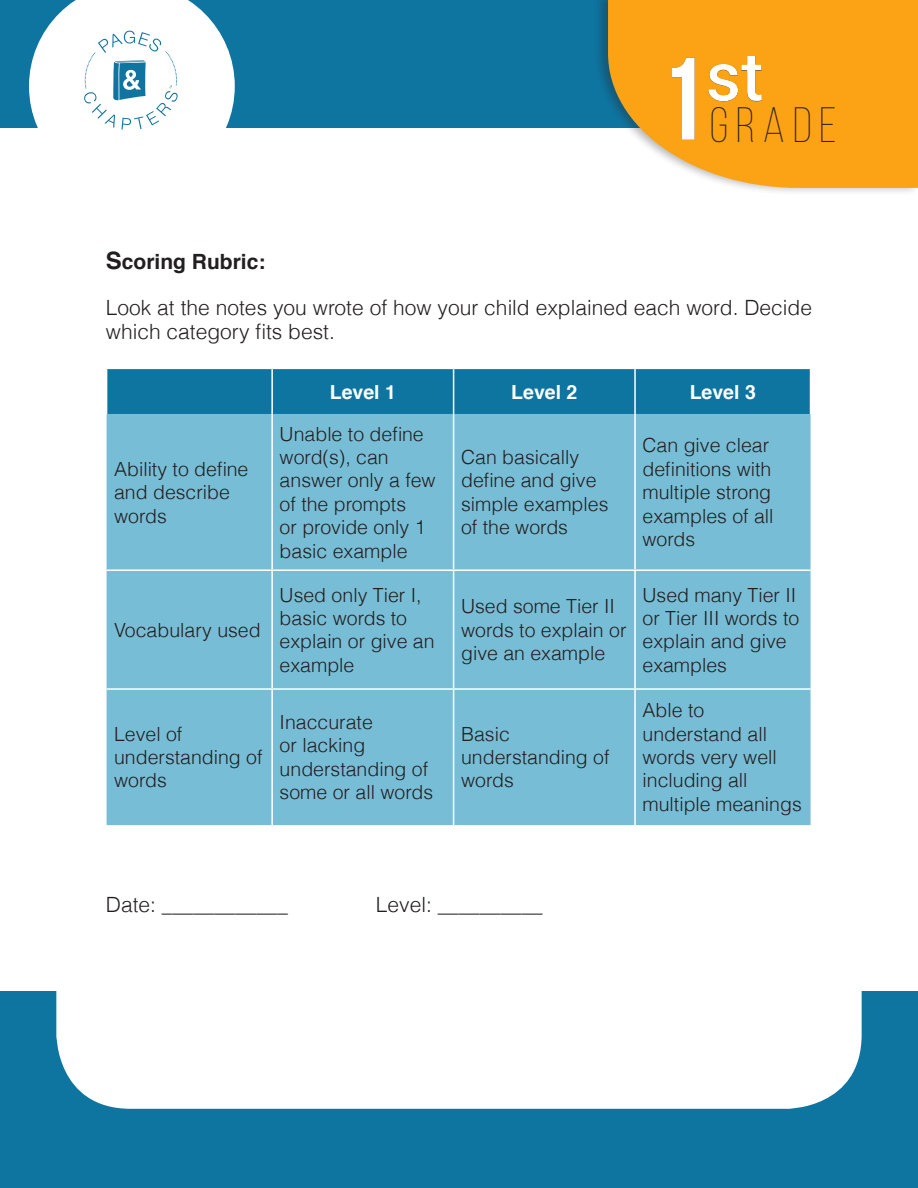
<style>
.page{position:relative;width:918px;height:1188px;background:#fff}
.page>*{position:absolute;margin:0;border:0;box-sizing:border-box;transform-origin:0 0}
.t1{font:500 68.25px "Roboto";color:#fff}
.t2{font:300 49.65px "Bebas Neue";letter-spacing:.16em;color:#231f20}
.t3{font:300 21px/23.1px "Helvetica";color:#231f20}
.t4{font:700 21px "Helvetica";color:#231f20}
.t5{font:300 19.5px/23.4px "Helvetica";color:#231f20}
.t6{font:700 19.5px "Helvetica";color:#fff}
.s1{font-family:"Bebas Neue";font-weight:700;font-size:117px}
.s2{font-size:24px}
</style>
<div class="page">
<div style="left:0;top:991px;width:918px;height:197px;background:#0e75a1"></div>
<div style="left:56px;top:302px;width:806px;height:807px;background:#fff;border-radius:74px"></div>
<div style="left:0;top:0;width:918px;height:127px;background:#0e75a1"></div>
<div style="left:593px;top:0;width:325px;height:196px;background:#231f20;opacity:.32"></div>
<svg style="left:608px;top:0;width:310px;height:188px;fill:#fca215"></svg>
<svg style="left:29px;top:0;width:206px;height:130px"></svg>
<div style="left:107px;top:369px;width:703px;height:45px;background:#0e75a1"></div>
<div style="left:107px;top:414px;width:704px;height:411px;background:#78bdd6"></div>
<hr style="left:271px;top:369px;width:2px;height:45px;background:#fff">
<hr style="left:453px;top:369px;width:1px;height:45px;background:#fff">
<hr style="left:634px;top:369px;width:2px;height:45px;background:#fff">
<hr style="left:271px;top:414px;width:2px;height:155px;background:#fff">
<hr style="left:453px;top:414px;width:1px;height:155px;background:#fff">
<hr style="left:634px;top:414px;width:2px;height:155px;background:#fff">
<hr style="left:107px;top:569px;width:165px;height:2px;background:#fff">
<hr style="left:272px;top:569px;width:182px;height:2px;background:#fff">
<hr style="left:271px;top:571px;width:2px;height:117px;background:#fff">
<hr style="left:454px;top:569px;width:181px;height:2px;background:#fff">
<hr style="left:453px;top:571px;width:1px;height:117px;background:#fff">
<hr style="left:635px;top:569px;width:176px;height:2px;background:#fff">
<hr style="left:634px;top:571px;width:2px;height:117px;background:#fff">
<hr style="left:107px;top:688px;width:165px;height:2px;background:#fff">
<hr style="left:272px;top:688px;width:182px;height:2px;background:#fff">
<hr style="left:271px;top:690px;width:2px;height:135px;background:#fff">
<hr style="left:454px;top:688px;width:181px;height:2px;background:#fff">
<hr style="left:453px;top:690px;width:1px;height:135px;background:#fff">
<hr style="left:635px;top:688px;width:176px;height:2px;background:#fff">
<hr style="left:634px;top:690px;width:2px;height:135px;background:#fff">
<div style="left:628px;top:29px;width:216px;height:131px;background:#fca215"></div>
<h1 class="t1" style="left:659px;top:29px;width:106px"><span class="s1">1</span>st</h1>
<p class="t2" style="left:710px;top:98px;width:129px">GRADE</p>
<p class="t4" style="left:106px;top:249px;width:161px"><span class="s2">S</span>coring Rubric:</p>
<p class="t3" style="left:106px;top:295px;width:708px">Look at the notes you wrote of how your child explained each word. Decide which category fits best.</p>
<p class="t5" style="left:114px;top:456px;width:136px">Ability to define and describe words</p>
<p class="t5" style="left:114px;top:617px;width:148px">Vocabulary used</p>
<p class="t6" style="left:330px;top:379px;width:68px">Level 1</p>
<p class="t6" style="left:511px;top:379px;width:68px">Level 2</p>
<p class="t6" style="left:690px;top:379px;width:68px">Level 3</p>
<p class="t5" style="left:280px;top:421px;width:158px">Unable to define word(s), can answer only a few of the prompts<br>or provide only 1 basic example</p>
<p class="t5" style="left:461px;top:444px;width:149px">Can basically define and give simple examples of the words</p>
<p class="t5" style="left:643px;top:433px;width:133px">Can give clear definitions with multiple strong examples of all words</p>
<p class="t5" style="left:280px;top:582px;width:156px">Used only Tier I, basic words to explain or give an example</p>
<p class="t5" style="left:461px;top:594px;width:167px">Used some Tier II words to explain or give an example</p>
<p class="t5" style="left:643px;top:582px;width:158px">Used many Tier II or Tier III words to explain and give examples</p>
<p class="t5" style="left:114px;top:721px;width:150px">Level of understanding of words</p>
<p class="t5" style="left:280px;top:709px;width:155px">Inaccurate<br>or lacking understanding of some or all words</p>
<p class="t5" style="left:461px;top:721px;width:150px">Basic understanding of words</p>
<p class="t3" style="left:106px;top:892px;width:184px">Date: ____________</p>
<p class="t3" style="left:376px;top:892px;width:168px">Level: __________</p>
<p class="t5" style="left:643px;top:698px;width:161px">Able to understand all words very well including all multiple meanings</p>
</div>
